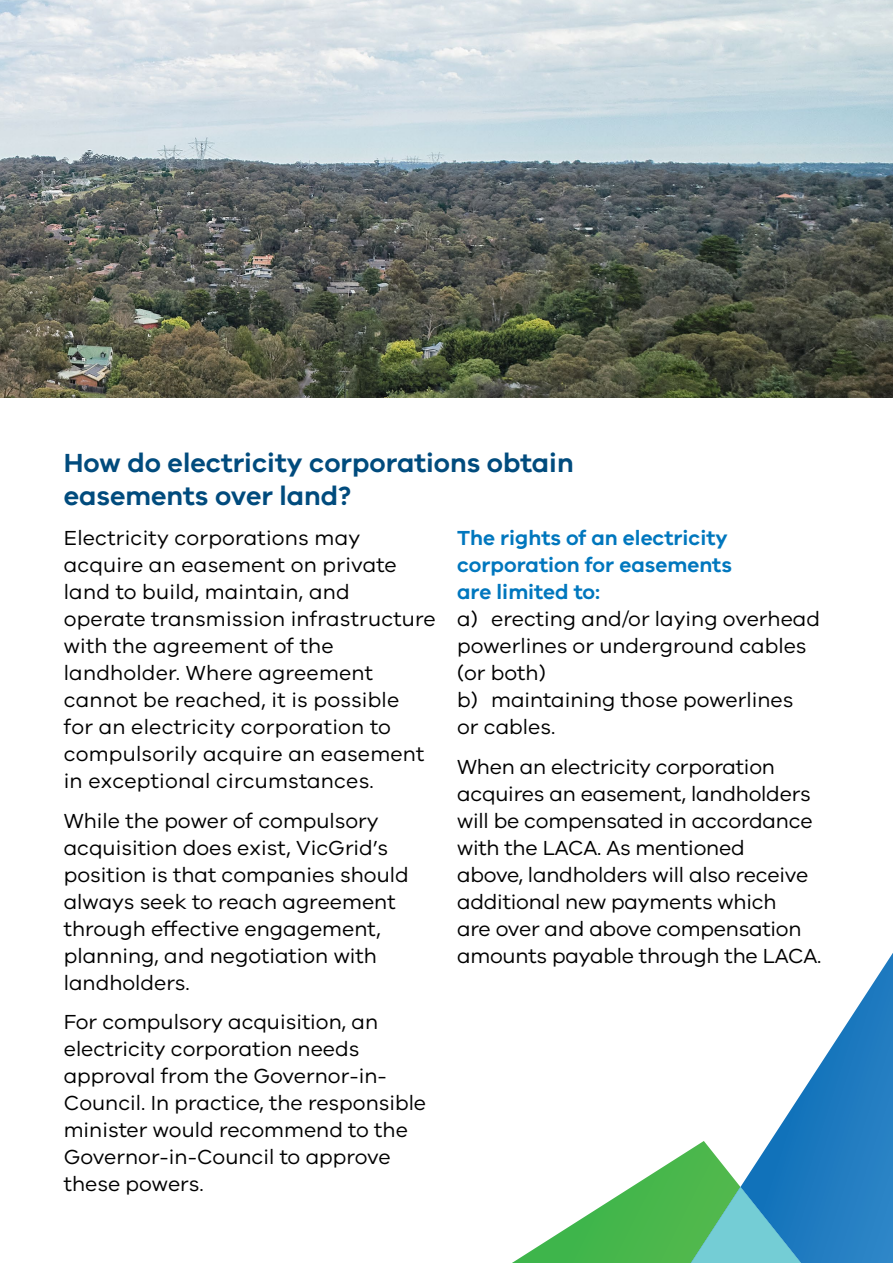
<style>
.page{position:relative;width:893px;height:1263px;background:#fff}
.page>*{position:absolute;margin:0;border:0;box-sizing:border-box;transform-origin:0 0}
.t1{font:600 27px/33px "VIC";color:#004b7d}
.t2{font:21px/27px "VIC";color:#000}
.t3{font:600 21px/27px "VIC";color:#0077be}
</style>
<div class="page">
<img style="left:0;top:0;width:893px;height:397px">
<svg style="left:770px;top:953px;width:123px;height:310px"></svg>
<svg style="left:512px;top:1141px;width:289px;height:122px"></svg>
<p class="t1" style="left:64px;top:445px;width:511px">How do electricity corporations obtain easements over land?</p>
<p class="t2" style="left:64px;top:523px;width:374px">Electricity corporations may acquire an easement on private land to build, maintain, and operate transmission infrastructure with the agreement of the landholder. Where agreement cannot be reached, it is possible<br>for an electricity corporation to compulsorily acquire an easement in exceptional circumstances.</p>
<p class="t2" style="left:64px;top:806px;width:346px">While the power of compulsory acquisition does exist, VicGrid’s position is that companies should always seek to reach agreement through effective engagement, planning, and negotiation with landholders.</p>
<p class="t2" style="left:64px;top:1008px;width:364px">For compulsory acquisition, an electricity corporation needs approval from the Governor-in-<br>Council. In practice, the responsible minister would recommend to the<br>Governor-in-Council to approve these powers.</p>
<p class="t3" style="left:457px;top:524px;width:276px">The rights of an electricity corporation for easements are limited to:</p>
<p class="t2" style="left:457px;top:605px;width:364px">a) erecting and/or laying overhead powerlines or underground cables (or both)<br>b) maintaining those powerlines or cables.</p>
<p class="t2" style="left:457px;top:752px;width:366px">When an electricity corporation acquires an easement, landholders will be compensated in accordance with the LACA. As mentioned<br>above, landholders will also receive additional new payments which<br>are over and above compensation amounts payable through the LACA.</p>
</div>
